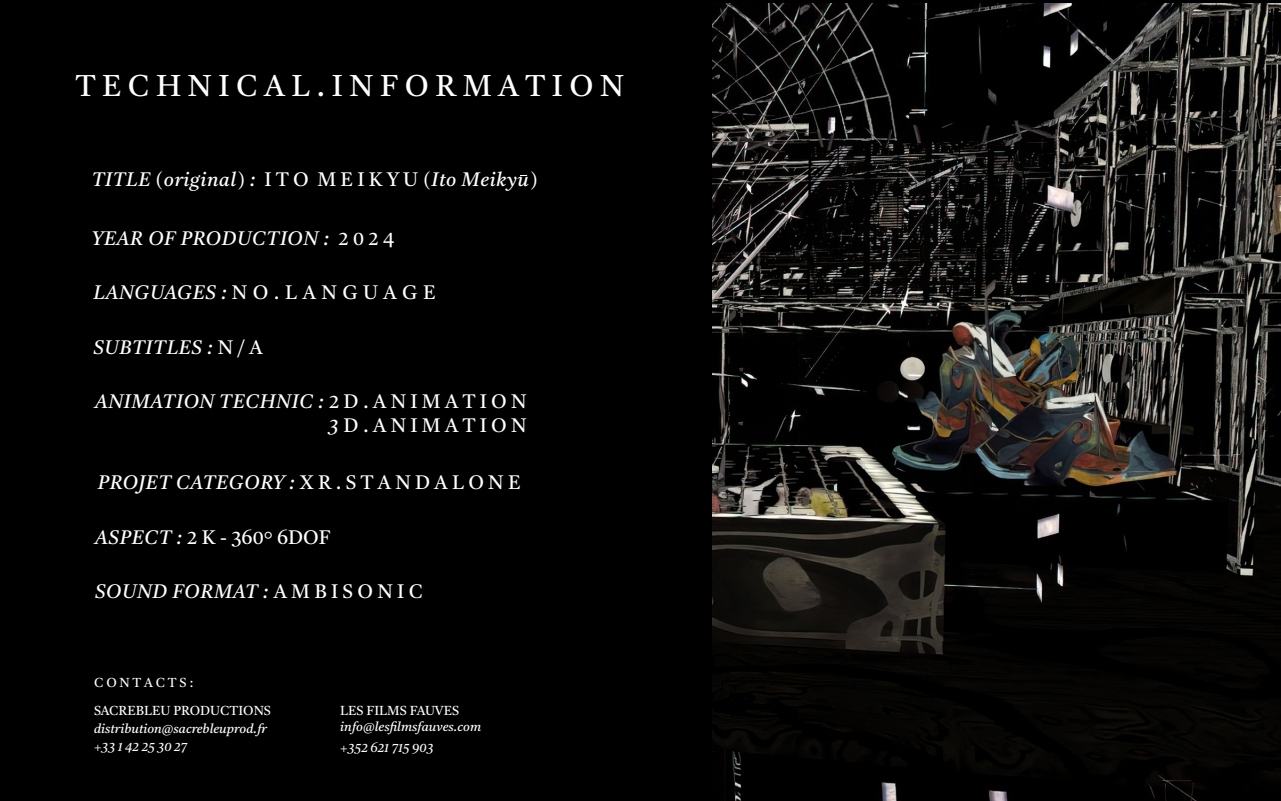
<style>
.page{position:relative;width:1281px;height:801px;background:#fff}
.page>*{position:absolute;margin:0;border:0;box-sizing:border-box;transform-origin:0 0}
.t1{font:30px "Tiro Kannada";letter-spacing:.22em;color:#fff}
.t2{font:italic 19.5px "Tiro Kannada";letter-spacing:.03em;color:#fff}
.t3{font:19.5px "Tiro Kannada";letter-spacing:.22em;color:#fff}
.t4{font:19.5px "Tiro Kannada";letter-spacing:.28em;color:#fff}
.t5{font:italic 13px/18px "Tiro Kannada";color:#fff}
.t6{font:13px/28px "Tiro Kannada";color:#fff}
.s1{font-style:normal}
.s2{font-style:italic}
</style>
<div class="page">
<div style="left:0;top:0;width:751px;height:800px;background:#000"></div>
<img style="left:712px;top:3px;width:568px;height:797px">
<h1 class="t1" style="left:75px;top:73px;width:550px">TECHNICAL.INFORMATION</h1>
<p class="t2" style="left:92px;top:172px;width:447px">TITLE (original) : <span class="s1">I T O M E I K Y U</span> (Ito Meikyu)</p>
<p class="t2" style="left:92px;top:230px;width:304px">YEAR OF PRODUCTION : <span class="s1">2 0 2 4</span></p>
<p class="t4" style="left:93px;top:284px;width:344px"><span class="s2">LANGUAGES:</span>NO.LANGUAGE</p>
<p class="t2" style="left:93px;top:339px;width:171px">SUBTITLES : <span class="s1">N / A</span></p>
<p class="t2" style="left:95px;top:393px;width:433px">ANIMATION TECHNIC : <span class="s1">2D.ANIMATION</span></p>
<p class="t3" style="left:328px;top:417px;width:199px"><span class="s2">3</span>D.ANIMATION</p>
<p class="t2" style="left:98px;top:474px;width:424px">PROJETCATEGORY:<span class="s1">XR.STANDALONE</span></p>
<p class="t3" style="left:95px;top:528px;width:237px"><span class="s2">ASPECT :</span> 2 K - 360° 6DOF</p>
<p class="t2" style="left:95px;top:583px;width:329px">SOUNDFORMAT:<span class="s1">AMBISONIC</span></p>
<p class="t6" style="left:94px;top:669px;width:178px">CONTACTS:<br>SACREBLEU PRODUCTIONS</p>
<p class="t5" style="left:94px;top:720px;width:174px">distribution@sacrebleuprod.fr +33 1 42 25 30 27</p>
<p class="t6" style="left:340px;top:697px;width:120px">LES FILMS FAUVES</p>
<p class="t5" style="left:340px;top:716px;width:142px;line-height:21px">info@lesfĳilmsfauves.com +352 621 715 903</p>
</div>
